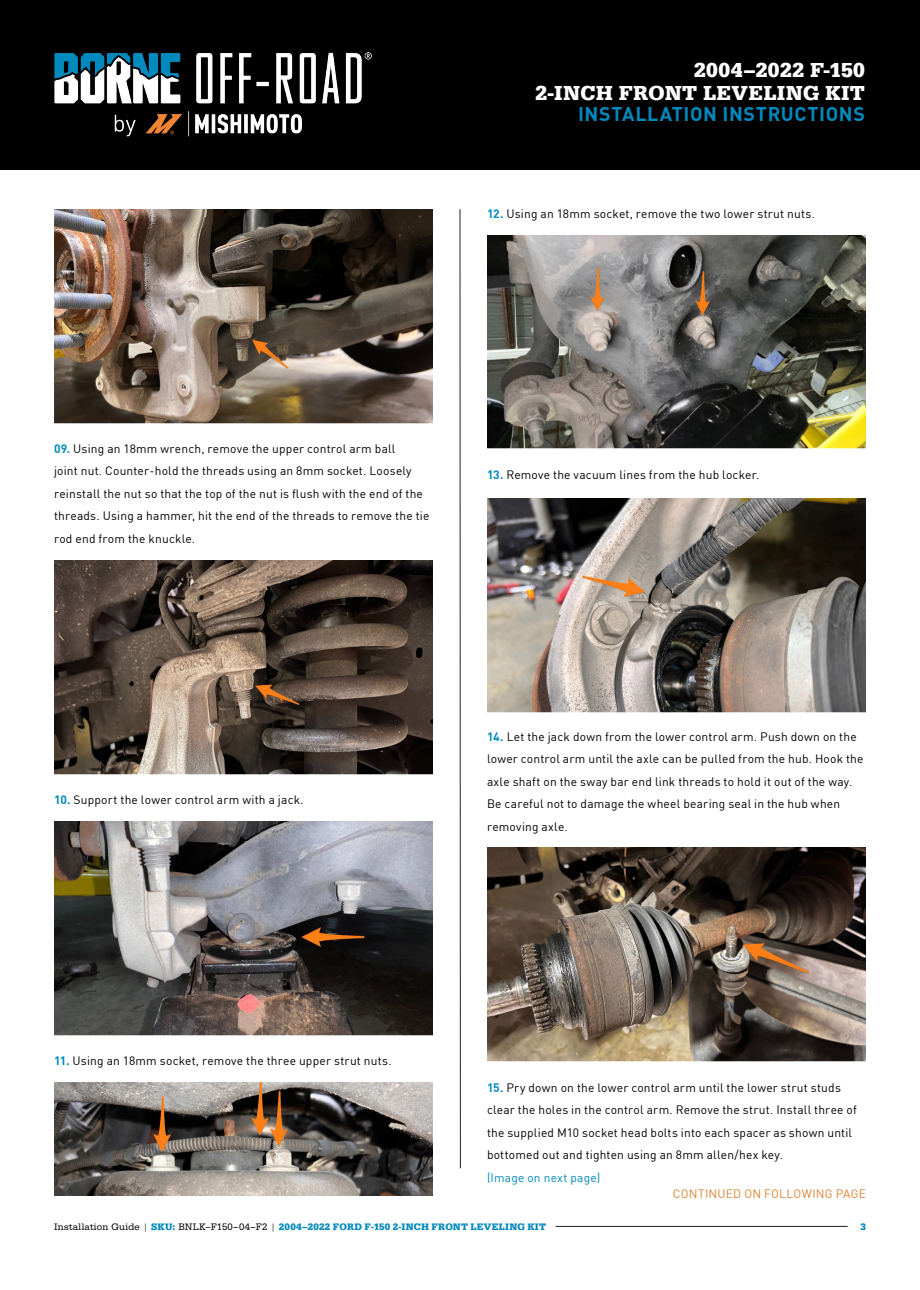
<style>
.page{position:relative;width:920px;height:1290px;background:#fff}
.page>*{position:absolute;margin:0;border:0;box-sizing:border-box;transform-origin:0 0}
.Header_MMY_Part{font:700 21px "Egyptienne URW";letter-spacing:.015em;color:#fff}
.Chapter_Name{font:700 19.5px "DINOT";letter-spacing:.03em;color:#0089bb}
.Installation_Guide_I{font:12px/22.5px "DINOT";letter-spacing:.015em;color:#000001}
.t1{font:12px "DINOT";letter-spacing:.015em;color:#dc8333}
.t2{font:700 9.75px "Egyptienne URW";letter-spacing:.02em;color:#0089bb}
.s1{font-weight:700;color:#0089bb}
.s2{color:#0089bb}
.s3{font-weight:400;color:#000001}
</style>
<div class="page">
<div style="left:0;top:0;width:920px;height:170px;background:#000001"></div>
<hr style="left:556px;top:1226px;width:292px;height:1px;background:#231f20">
<hr style="left:460px;top:209px;width:1px;height:959px;background:#231f20">
<img style="left:54px;top:52px;width:318px;height:85px">
<img style="left:54px;top:209px;width:379px;height:214px">
<img style="left:54px;top:560px;width:379px;height:214px">
<img style="left:54px;top:821px;width:379px;height:214px">
<img style="left:54px;top:1083px;width:379px;height:112px">
<img style="left:487px;top:235px;width:378px;height:214px">
<img style="left:487px;top:498px;width:379px;height:214px">
<img style="left:487px;top:847px;width:379px;height:214px">
<p class="Header_MMY_Part" style="left:694px;top:57px;width:172px">2004–2022 F-150</p>
<p class="Header_MMY_Part" style="left:535px;top:80px;width:331px">2-INCH FRONT LEVELING KIT</p>
<p class="Chapter_Name" style="left:578px;top:99px;width:288px">INSTALLATION INSTRUCTIONS</p>
<p class="Installation_Guide_I" style="left:487px;top:202px;width:330px"><span class="s1">12.</span> Using an 18mm socket, remove the two lower strut nuts.</p>
<p class="Installation_Guide_I" style="left:54px;top:436px;width:377px"><span class="s1">09.</span> Using an 18mm wrench, remove the upper control arm ball<br>joint nut. Counter-hold the threads using an 8mm socket. Loosely reinstall the nut so that the top of the nut is flush with the end of the threads. Using a hammer, hit the end of the threads to remove the tie rod end from the knuckle.</p>
<p class="Installation_Guide_I" style="left:487px;top:463px;width:274px"><span class="s1">13.</span> Remove the vacuum lines from the hub locker.</p>
<p class="Installation_Guide_I" style="left:54px;top:787px;width:251px"><span class="s1">10.</span> Support the lower control arm with a jack.</p>
<p class="Installation_Guide_I" style="left:487px;top:724px;width:378px"><span class="s1">14.</span> Let the jack down from the lower control arm. Push down on the lower control arm until the axle can be pulled from the hub. Hook the axle shaft on the sway bar end link threads to hold it out of the way.<br>Be careful not to damage the wheel bearing seal in the hub when removing axle.</p>
<p class="Installation_Guide_I" style="left:54px;top:1048px;width:339px"><span class="s1">11.</span> Using an 18mm socket, remove the three upper strut nuts.</p>
<p class="Installation_Guide_I" style="left:487px;top:1075px;width:371px"><span class="s1">15.</span> Pry down on the lower control arm until the lower strut studs clear the holes in the control arm. Remove the strut. Install three of the supplied M10 socket head bolts into each spacer as shown until bottomed out and tighten using an 8mm allen/hex key.<br><span class="s2">(Image on next page)</span></p>
<p class="t1" style="left:673px;top:1184px;width:194px">CONTINUED ON FOLLOWING PAGE</p>
<p class="t2" style="left:54px;top:1220px;width:493px"><span class="s3">Installation Guide |</span> SKU: <span class="s3">BNLK–F150–04–F2 |</span> 2004–2022 FORD F-150 2-INCH FRONT LEVELING KIT</p>
<p class="t2" style="left:860px;top:1220px;width:7px">3</p>
</div>
